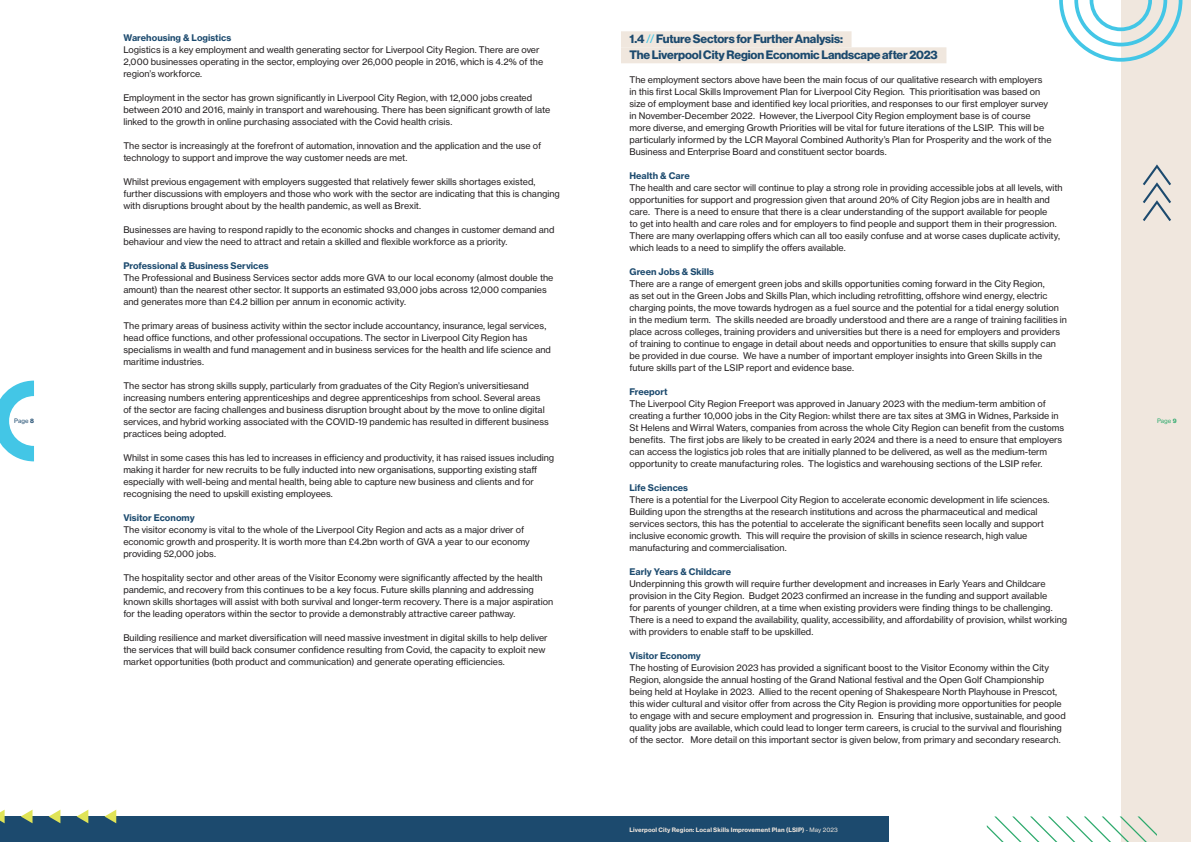
<style>
.page{position:relative;width:1191px;height:842px;background:#fff}
.page>*{position:absolute;margin:0;border:0;box-sizing:border-box;transform-origin:0 0}
.t1{font:12px/16px "N Haas Grotesk DS Pro 75 Bd";letter-spacing:-.01em;color:#1c4a6e}
.t2{font:9px/12px "N Haas Grotesk TX Pro 55 Rg";color:#231f20}
.t3{font:9px "N Haas Grotesk TX Pro 75 Bd";letter-spacing:.005em;color:#1c4a6e}
.t4{font:6px "N Haas Grotesk TX Pro 75 Bd";letter-spacing:.015em;color:#f0e7de}
.t5{font:6px "N Haas Grotesk TX Pro 55 Rg";color:#1c4a6e}
.t6{font:6px "N Haas Grotesk TX Pro 55 Rg";color:#2eaa6d}
.s1{font-family:"N Haas Grotesk DS Pro 55 Rg";color:#43c6e6}
.s2{font-family:"N Haas Grotesk TX Pro 75 Bd"}
.s3{font-family:"N Haas Grotesk TX Pro 55 Rg"}
</style>
<div class="page">
<div style="left:0;top:816px;width:889px;height:26px;background:#1c4a6e"></div>
<div style="left:1120px;top:0;width:71px;height:842px;background:#f0e7de"></div>
<svg style="left:105px;top:810px;width:11px;height:13px"></svg>
<svg style="left:77px;top:810px;width:11px;height:13px"></svg>
<svg style="left:49px;top:810px;width:11px;height:13px"></svg>
<svg style="left:21px;top:810px;width:12px;height:13px"></svg>
<svg style="left:0;top:810px;width:5px;height:13px"></svg>
<svg style="left:0;top:381px;width:34px;height:80px"></svg>
<svg style="left:986px;top:816px;width:171px;height:26px"></svg>
<svg style="left:1059px;top:0;width:123px;height:62px"></svg>
<svg style="left:1143px;top:164px;width:28px;height:57px"></svg>
<div style="left:621px;top:31px;width:230px;height:16px;background:#f0e7de"></div>
<div style="left:621px;top:47px;width:325px;height:16px;background:#f0e7de"></div>
<p class="t3" style="left:123px;top:32px;width:109px">Warehousing &amp; Logistics</p>
<p class="t2" style="left:123px;top:44px;width:421px">Logistics is a key employment and wealth generating sector for Liverpool City Region. There are over<br>2,000 businesses operating in the sector, employing over 26,000 people in 2016, which is 4.2% of the region’s workforce.</p>
<p class="t2" style="left:123px;top:92px;width:428px">Employment in the sector has grown significantly in Liverpool City Region, with 12,000 jobs created between 2010 and 2016, mainly in transport and warehousing. There has been significant growth of late linked to the growth in online purchasing associated with the Covid health crisis.</p>
<p class="t2" style="left:123px;top:140px;width:419px">The sector is increasingly at the forefront of automation, innovation and the application and the use of technology to support and improve the way customer needs are met.</p>
<p class="t2" style="left:123px;top:176px;width:438px">Whilst previous engagement with employers suggested that relatively fewer skills shortages existed, further discussions with employers and those who work with the sector are indicating that this is changing with disruptions brought about by the health pandemic, as well as Brexit.</p>
<p class="t2" style="left:123px;top:224px;width:432px">Businesses are having to respond rapidly to the economic shocks and changes in customer demand and behaviour and view the need to attract and retain a skilled and flexible workforce as a priority.</p>
<p class="t3" style="left:123px;top:260px;width:147px">Professional &amp; Business Services</p>
<p class="t2" style="left:123px;top:272px;width:431px">The Professional and Business Services sector adds more GVA to our local economy (almost double the amount) than the nearest other sector. It supports an estimated 93,000 jobs across 12,000 companies and generates more than £4.2 billion per annum in economic activity.</p>
<p class="t2" style="left:123px;top:320px;width:429px">The primary areas of business activity within the sector include accountancy, insurance, legal services, head office functions, and other professional occupations. The sector in Liverpool City Region has specialisms in wealth and fund management and in business services for the health and life science and maritime industries.</p>
<p class="t2" style="left:123px;top:380px;width:427px">The sector has strong skills supply, particularly from graduates of the City Region’s universitiesand increasing numbers entering apprenticeships and degree apprenticeships from school. Several areas of the sector are facing challenges and business disruption brought about by the move to online digital services, and hybrid working associated with the COVID-19 pandemic has resulted in different business practices being adopted.</p>
<p class="t2" style="left:123px;top:452px;width:432px">Whilst in some cases this has led to increases in efficiency and productivity, it has raised issues including making it harder for new recruits to be fully inducted into new organisations, supporting existing staff especially with well-being and mental health, being able to capture new business and clients and for recognising the need to upskill existing employees.</p>
<p class="t3" style="left:123px;top:512px;width:73px">Visitor Economy</p>
<p class="t2" style="left:123px;top:524px;width:408px">The visitor economy is vital to the whole of the Liverpool City Region and acts as a major driver of economic growth and prosperity. It is worth more than £4.2bn worth of GVA a year to our economy providing 52,000 jobs.</p>
<p class="t2" style="left:123px;top:572px;width:431px">The hospitality sector and other areas of the Visitor Economy were significantly affected by the health pandemic, and recovery from this continues to be a key focus. Future skills planning and addressing known skills shortages will assist with both survival and longer-term recovery. There is a major aspiration for the leading operators within the sector to provide a demonstrably attractive career pathway.</p>
<p class="t2" style="left:123px;top:632px;width:426px">Building resilience and market diversification will need massive investment in digital skills to help deliver the services that will build back consumer confidence resulting from Covid, the capacity to exploit new market opportunities (both product and communication) and generate operating efficiencies.</p>
<h1 class="t1" style="left:629px;top:31px;width:310px">1.4 <span class="s1">//</span> Future Sectors for Further Analysis:<br>The Liverpool City Region Economic Landscape after 2023</h1>
<p class="t2" style="left:629px;top:74px;width:423px">The employment sectors above have been the main focus of our qualitative research with employers in this first Local Skills Improvement Plan for Liverpool City Region. This prioritisation was based on size of employment base and identified key local priorities, and responses to our first employer survey in November-December 2022. However, the Liverpool City Region employment base is of course more diverse, and emerging Growth Priorities will be vital for future iterations of the LSIP. This will be particularly informed by the LCR Mayoral Combined Authority’s Plan for Prosperity and the work of the Business and Enterprise Board and constituent sector boards.</p>
<p class="t3" style="left:629px;top:170px;width:62px">Health &amp; Care</p>
<p class="t2" style="left:629px;top:182px;width:434px">The health and care sector will continue to play a strong role in providing accessible jobs at all levels, with opportunities for support and progression given that around 20% of City Region jobs are in health and care. There is a need to ensure that there is a clear understanding of the support available for people<br>to get into health and care roles and for employers to find people and support them in their progression.<br>There are many overlapping offers which can all too easily confuse and at worse cases duplicate activity, which leads to a need to simplify the offers available.</p>
<p class="t3" style="left:629px;top:266px;width:86px">Green Jobs &amp; Skills</p>
<p class="t2" style="left:629px;top:278px;width:439px">There are a range of emergent green jobs and skills opportunities coming forward in the City Region,<br>as set out in the Green Jobs and Skills Plan, which including retrofitting, offshore wind energy, electric charging points, the move towards hydrogen as a fuel source and the potential for a tidal energy solution in the medium term. The skills needed are broadly understood and there are a range of training facilities in place across colleges, training providers and universities but there is a need for employers and providers of training to continue to engage in detail about needs and opportunities to ensure that skills supply can be provided in due course. We have a number of important employer insights into Green Skills in the future skills part of the LSIP report and evidence base.</p>
<p class="t3" style="left:629px;top:386px;width:40px">Freeport</p>
<p class="t2" style="left:629px;top:398px;width:436px">The Liverpool City Region Freeport was approved in January 2023 with the medium-term ambition of creating a further 10,000 jobs in the City Region: whilst there are tax sites at 3MG in Widnes, Parkside in St Helens and Wirral Waters, companies from across the whole City Region can benefit from the customs benefits. The first jobs are likely to be created in early 2024 and there is a need to ensure that employers can access the logistics job roles that are initially planned to be delivered, as well as the medium-term opportunity to create manufacturing roles. The logistics and warehousing sections of the LSIP refer.</p>
<p class="t3" style="left:629px;top:482px;width:60px">Life Sciences</p>
<p class="t2" style="left:629px;top:494px;width:421px">There is a potential for the Liverpool City Region to accelerate economic development in life sciences.<br>Building upon the strengths at the research institutions and across the pharmaceutical and medical services sectors, this has the potential to accelerate the significant benefits seen locally and support inclusive economic growth. This will require the provision of skills in science research, high value manufacturing and commercialisation.</p>
<p class="t3" style="left:629px;top:566px;width:103px">Early Years &amp; Childcare</p>
<p class="t2" style="left:629px;top:578px;width:439px">Underpinning this growth will require further development and increases in Early Years and Childcare provision in the City Region. Budget 2023 confirmed an increase in the funding and support available<br>for parents of younger children, at a time when existing providers were finding things to be challenging.<br>There is a need to expand the availability, quality, accessibility, and affordability of provision, whilst working with providers to enable staff to be upskilled.</p>
<p class="t3" style="left:629px;top:650px;width:73px">Visitor Economy</p>
<p class="t2" style="left:629px;top:662px;width:438px">The hosting of Eurovision 2023 has provided a significant boost to the Visitor Economy within the City Region, alongside the annual hosting of the Grand National festival and the Open Golf Championship being held at Hoylake in 2023. Allied to the recent opening of Shakespeare North Playhouse in Prescot, this wider cultural and visitor offer from across the City Region is providing more opportunities for people to engage with and secure employment and progression in. Ensuring that inclusive, sustainable, and good quality jobs are available, which could lead to longer term careers, is crucial to the survival and flourishing of the sector. More detail on this important sector is given below, from primary and secondary research.</p>
<p class="t5" style="left:14px;top:417px;width:21px">Page <span class="s2">8</span></p>
<p class="t6" style="left:1157px;top:417px;width:21px">Page <span class="s2">9</span></p>
<p class="t4" style="left:629px;top:825px;width:210px">Liverpool City Region: Local Skills Improvement Plan (LSIP) <span class="s3">- May 2023</span></p>
</div>
